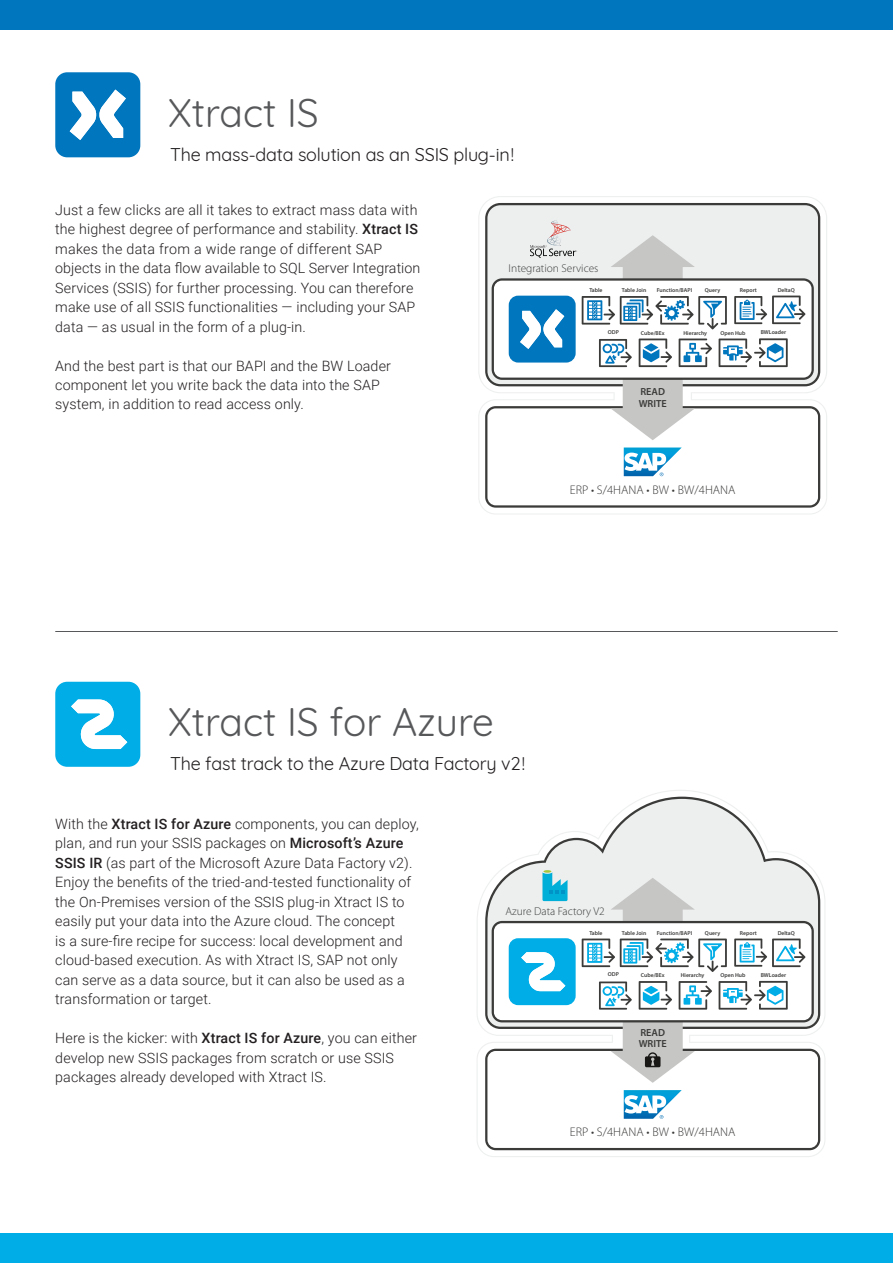
<style>
.page{position:relative;width:893px;height:1263px;background:#fff}
.page>*{position:absolute;margin:0;border:0;box-sizing:border-box;transform-origin:0 0}
.t1{font:39px "Quicksand";color:#57585a}
.t2{font:18px "Quicksand";letter-spacing:-.01em;color:#231f20}
.t3{font:300 14.25px/19.5px "Roboto";letter-spacing:.01em;color:#231f20}
.t4{font:300 12.6px "Myriad Pro";color:#3b3c3a}
.t5{font:300 11.4px "Myriad Pro";color:#3b3c3a}
.t6{font:600 10.2px/11.4px "Myriad Pro";color:#3b3c3a}
.t7{font:600 5.7px "Myriad Pro";color:#3b3c3a}
.s1{font-weight:500}
</style>
<div class="page">
<div style="left:0;top:0;width:893px;height:30px;background:#0076be"></div>
<div style="left:0;top:1233px;width:893px;height:30px;background:#00ade6"></div>
<hr style="left:55px;top:631px;width:783px;height:1px;background:#57585a">
<div style="left:55px;top:72px;width:85px;height:85px;background:#0076be;border-radius:12px"></div>
<svg style="left:70px;top:90px;width:56px;height:50px"></svg>
<svg style="left:478px;top:196px;width:349px;height:318px"></svg>
<svg style="left:485px;top:203px;width:335px;height:17px;fill:#edefef"></svg>
<svg style="left:485px;top:220px;width:335px;height:288px"></svg>
<div style="left:55px;top:682px;width:85px;height:85px;background:#00ade6;border-radius:12px"></div>
<svg style="left:71px;top:699px;width:56px;height:50px"></svg>
<svg style="left:477px;top:790px;width:348px;height:367px"></svg>
<svg style="left:485px;top:870px;width:335px;height:280px"></svg>
<h1 class="t1" style="left:168px;top:83px;width:152px">Xtract IS</h1>
<p class="t2" style="left:170px;top:140px;width:346px">The mass-data solution as an SSIS plug-in !</p>
<p class="t3" style="left:55px;top:199px;width:367px">Just a few clicks are all it takes to extract mass data with the highest degree of performance and stability. <span class="s1">Xtract IS </span>makes the data from a wide range of different SAP objects in the data flow available to SQL Server Integration Services (SSIS) for further processing. You can therefore make use of all SSIS functionalities — including your SAP data — as usual in the form of a plug-in.</p>
<p class="t3" style="left:55px;top:355px;width:337px">And the best part is that our BAPI and the BW Loader component let you write back the data into the SAP system, in addition to read access only.</p>
<p class="t5" style="left:509px;top:262px;width:91px">Integration Services</p>
<p class="t7" style="left:622px;top:287px;width:26px">Table Join</p>
<p class="t7" style="left:657px;top:287px;width:37px">Function/BAPI</p>
<p class="t7" style="left:778px;top:286px;width:19px">DeltaQ</p>
<p class="t7" style="left:683px;top:329px;width:25px">Hierarchy</p>
<p class="t7" style="left:720px;top:329px;width:27px">Open Hub</p>
<p class="t7" style="left:589px;top:287px;width:15px">Table</p>
<p class="t7" style="left:705px;top:287px;width:17px">Query</p>
<p class="t7" style="left:740px;top:287px;width:18px">Report</p>
<p class="t7" style="left:608px;top:328px;width:13px">ODP</p>
<p class="t7" style="left:641px;top:329px;width:25px">Cube/BEx</p>
<p class="t7" style="left:761px;top:329px;width:27px">BWLoader</p>
<p class="t6" style="left:639px;top:386px;width:30px">READ<br>WRITE</p>
<p class="t4" style="left:570px;top:482px;width:167px">ERP • S/4HANA • BW • BW/4HANA</p>
<h1 class="t1" style="left:168px;top:692px;width:327px">Xtract IS for Azure</h1>
<p class="t2" style="left:170px;top:750px;width:357px">The fast track to the Azure Data Factory v2 !</p>
<p class="t3" style="left:55px;top:813px;width:365px">With the <span class="s1">Xtract IS for Azure</span> components, you can deploy, plan, and run your SSIS packages on <span class="s1">Microsoft’s Azure SSIS IR</span> (as part of the Microsoft Azure Data Factory v2).<br>Enjoy the benefits of the tried-and-tested functionality of the On-Premises version of the SSIS plug-in Xtract IS to easily put your data into the Azure cloud. The concept<br>is a sure-fire recipe for success: local development and cloud-based execution. As with Xtract IS, SAP not only can serve as a data source, but it can also be used as a transformation or target.</p>
<p class="t3" style="left:55px;top:1028px;width:363px">Here is the kicker: with <span class="s1">Xtract IS for Azure</span>, you can either develop new SSIS packages from scratch or use SSIS packages already developed with Xtract IS.</p>
<p class="t5" style="left:505px;top:904px;width:101px">Azure Data Factory V2</p>
<p class="t7" style="left:589px;top:929px;width:15px">Table</p>
<p class="t7" style="left:705px;top:929px;width:17px">Query</p>
<p class="t7" style="left:740px;top:929px;width:18px">Report</p>
<p class="t7" style="left:608px;top:971px;width:13px">ODP</p>
<p class="t7" style="left:761px;top:971px;width:27px">BWLoader</p>
<p class="t7" style="left:622px;top:929px;width:26px">Table Join</p>
<p class="t7" style="left:657px;top:929px;width:37px">Function/BAPI</p>
<p class="t7" style="left:778px;top:929px;width:19px">DeltaQ</p>
<p class="t7" style="left:641px;top:972px;width:25px">Cube/BEx</p>
<p class="t7" style="left:681px;top:972px;width:25px">Hierarchy</p>
<p class="t7" style="left:720px;top:972px;width:27px">Open Hub</p>
<p class="t6" style="left:639px;top:1026px;width:30px">READ<br>WRITE</p>
<p class="t4" style="left:570px;top:1125px;width:167px">ERP • S/4HANA • BW • BW/4HANA</p>
</div>
